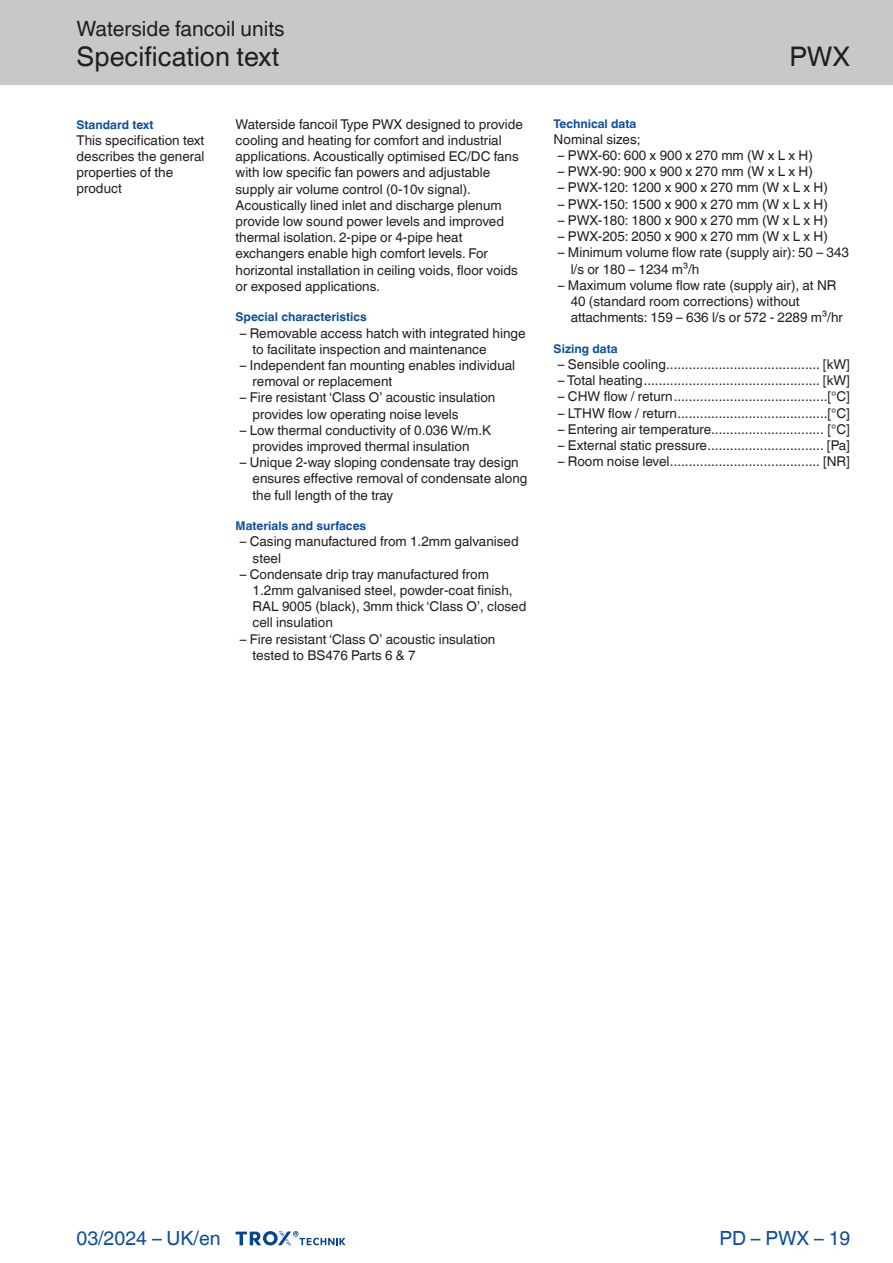
<style>
.page{position:relative;width:893px;height:1263px;background:#fff}
.page>*{position:absolute;margin:0;border:0;box-sizing:border-box;transform-origin:0 0}
.Navigation_2{font:27px "TROX Helvetica";color:#231f20}
.Navigation_3{font:27px "TROX Helvetica";color:#231f20}
.Navigation_1{font:21px "TROX Helvetica";color:#231f20}
.t1{font:19.5px "TROX Helvetica";color:#0d4da1}
.th_descr_txt_section{font:13.5px/16.2px "TROX Helvetica";color:#231f20}
.descr_txt_section_pa{font:13.5px/16.2px "TROX Helvetica";color:#231f20}
.marg_title_blue{font:700 12px "TROX Helvetica";color:#0d4da1}
</style>
<div class="page">
<div style="left:0;top:0;width:893px;height:85px;background:#c7c8ca"></div>
<svg style="left:236px;top:1231px;width:110px;height:15px"></svg>
<p class="Navigation_1" style="left:77px;top:17px;width:210px">Waterside fancoil units</p>
<p class="Navigation_2" style="left:77px;top:41px;width:204px">Specification text</p>
<p class="Navigation_3" style="left:789px;top:41px;width:63px">PWX</p>
<p class="marg_title_blue" style="left:77px;top:117px;width:79px">Standard text</p>
<p class="descr_txt_section_pa" style="left:77px;top:132px;width:129px">This specification text describes the general properties of the product</p>
<p class="descr_txt_section_pa" style="left:236px;top:116px;width:289px">Waterside fancoil Type PWX designed to provide cooling and heating for comfort and industrial applications. Acoustically optimised EC/DC fans with low specific fan powers and adjustable supply air volume control (0-10v signal).<br>Acoustically lined inlet and discharge plenum provide low sound power levels and improved thermal isolation. 2-pipe or 4-pipe heat exchangers enable high comfort levels. For horizontal installation in ceiling voids, floor voids or exposed applications.</p>
<p class="marg_title_blue" style="left:236px;top:310px;width:133px">Special characteristics</p>
<p class="th_descr_txt_section" style="left:253px;top:325px;width:274px;text-indent:-13px">– Removable access hatch with integrated hinge to facilitate inspection and maintenance</p>
<p class="th_descr_txt_section" style="left:253px;top:357px;width:264px;text-indent:-13px">– Independent fan mounting enables individual removal or replacement</p>
<p class="th_descr_txt_section" style="left:253px;top:390px;width:244px;text-indent:-13px">– Fire resistant ‘Class O’ acoustic insulation provides low operating noise levels</p>
<p class="th_descr_txt_section" style="left:253px;top:422px;width:240px;text-indent:-13px">– Low thermal conductivity of 0.036 W/m.K provides improved thermal insulation</p>
<p class="th_descr_txt_section" style="left:253px;top:454px;width:276px;text-indent:-13px">– Unique 2-way sloping condensate tray design ensures effective removal of condensate along the full length of the tray</p>
<p class="marg_title_blue" style="left:236px;top:519px;width:132px">Materials and surfaces</p>
<p class="th_descr_txt_section" style="left:253px;top:534px;width:268px;text-indent:-13px">– Casing manufactured from 1.2mm galvanised steel</p>
<p class="th_descr_txt_section" style="left:253px;top:566px;width:275px;text-indent:-13px">– Condensate drip tray manufactured from 1.2mm galvanised steel, powder-coat finish, RAL 9005 (black), 3mm thick ‘Class O’, closed cell insulation</p>
<p class="th_descr_txt_section" style="left:253px;top:631px;width:244px;text-indent:-13px">– Fire resistant ‘Class O’ acoustic insulation tested to BS476 Parts 6 &amp; 7</p>
<p class="marg_title_blue" style="left:554px;top:117px;width:84px">Technical data</p>
<p class="descr_txt_section_pa" style="left:554px;top:131px;width:88px">Nominal sizes;</p>
<p class="th_descr_txt_section" style="left:558px;top:147px;width:257px">– PWX-60: 600 x 900 x 270 mm (W x L x H)</p>
<p class="th_descr_txt_section" style="left:558px;top:164px;width:257px">– PWX-90: 900 x 900 x 270 mm (W x L x H)</p>
<p class="th_descr_txt_section" style="left:558px;top:180px;width:272px">– PWX-120: 1200 x 900 x 270 mm (W x L x H)</p>
<p class="th_descr_txt_section" style="left:558px;top:196px;width:272px">– PWX-150: 1500 x 900 x 270 mm (W x L x H)</p>
<p class="th_descr_txt_section" style="left:558px;top:212px;width:272px">– PWX-180: 1800 x 900 x 270 mm (W x L x H)</p>
<p class="th_descr_txt_section" style="left:558px;top:228px;width:272px">– PWX-205: 2050 x 900 x 270 mm (W x L x H)</p>
<p class="th_descr_txt_section" style="left:571px;top:245px;width:280px;text-indent:-13px">– Minimum volume flow rate (supply air): 50 – 343 l/s or 180 – 1234 m³/h</p>
<p class="th_descr_txt_section" style="left:571px;top:277px;width:274px;text-indent:-13px">– Maximum volume flow rate (supply air), at NR<br>40 (standard room corrections) without attachments: 159 – 636 l/s or 572 - 2289 m³/hr</p>
<p class="marg_title_blue" style="left:554px;top:342px;width:65px">Sizing data</p>
<p class="th_descr_txt_section" style="left:558px;top:356px;width:294px">– Sensible cooling......................................... [kW]</p>
<p class="th_descr_txt_section" style="left:558px;top:372px;width:294px">– Total heating............................................... [kW]</p>
<p class="th_descr_txt_section" style="left:558px;top:389px;width:294px">– CHW flow / return.........................................[°C]</p>
<p class="th_descr_txt_section" style="left:558px;top:405px;width:294px">– LTHW flow / return........................................[°C]</p>
<p class="th_descr_txt_section" style="left:558px;top:421px;width:294px">– Entering air temperature.............................. [°C]</p>
<p class="th_descr_txt_section" style="left:558px;top:437px;width:294px">– External static pressure............................... [Pa]</p>
<p class="th_descr_txt_section" style="left:558px;top:453px;width:294px">– Room noise level........................................ [NR]</p>
<h3 class="t1" style="left:77px;top:1227px;width:146px">03/2024 – UK/en</h3>
<h3 class="t1" style="left:719px;top:1227px;width:132px">PD – PWX – 19</h3>
</div>
